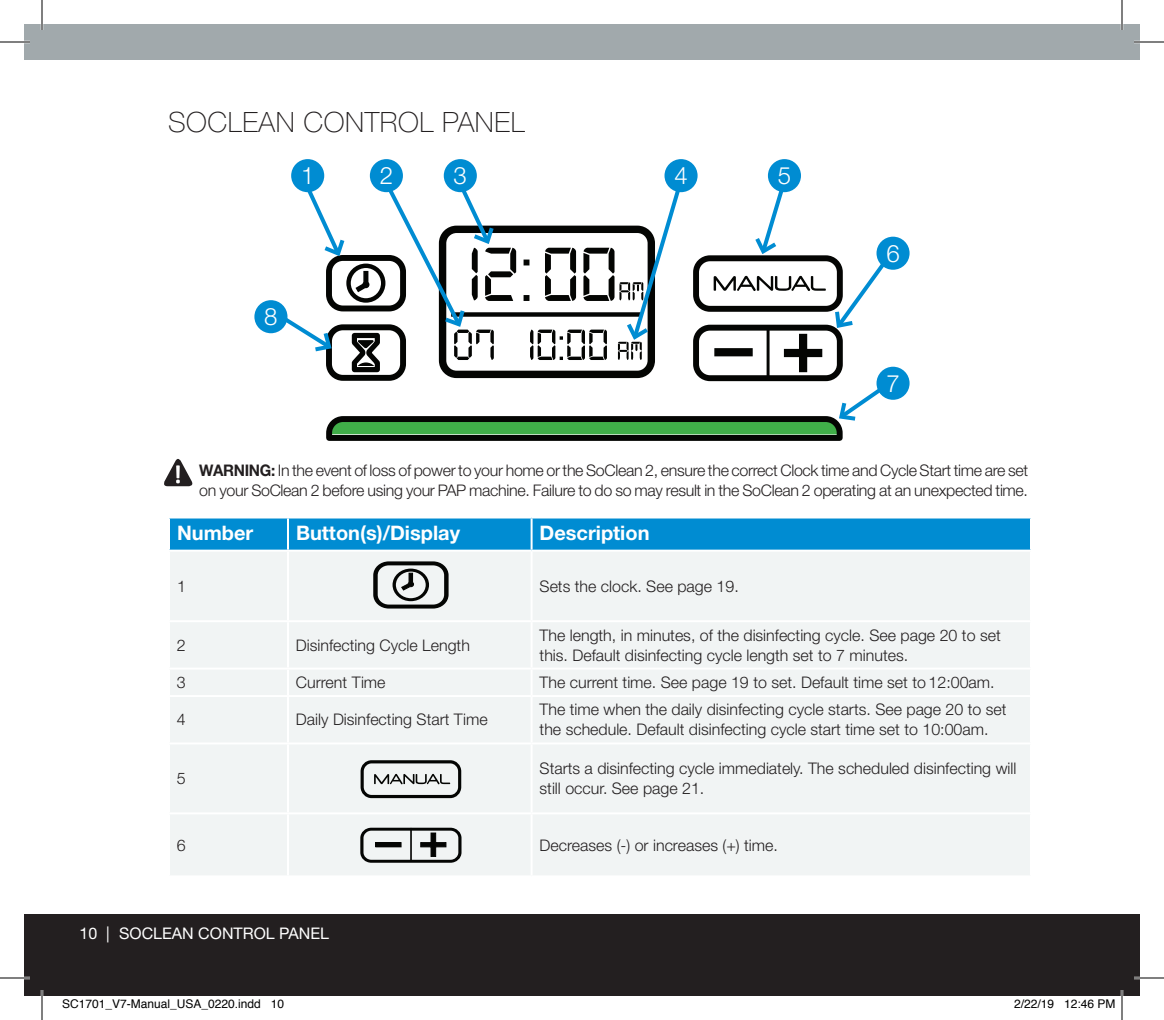
<style>
.page{position:relative;width:1164px;height:1020px;background:#fff}
.page>*{position:absolute;margin:0;border:0;box-sizing:border-box;transform-origin:0 0}
.t1{font:100 28px "Helvetica Neue LT Std";letter-spacing:.02em;color:#231f20}
.t2{font:300 24px "Helvetica Neue LT Std";color:#fff}
.t3{font:700 20px "Helvetica Neue LT Std";color:#fff}
.t4{font:300 16px/20px "Helvetica Neue LT Std";color:#231f20}
.t5{font:300 16px/20px "Helvetica Neue LT Std";letter-spacing:-.02em;color:#231f20}
.t6{font:16px "Helvetica Neue LT Std";color:#fff}
.t7{font:12px "Helvetica";color:#000}
.s1{font-weight:700}
</style>
<div class="page">
<div style="left:24px;top:915px;width:1116px;height:81px;background:#231f20"></div>
<div style="left:24px;top:24px;width:1116px;height:35px;background:#a1a9ac"></div>
<svg style="left:326px;top:434px;width:517px;height:7px;background:#212721"></svg>
<svg style="left:278px;top:180px;width:625px;height:254px"></svg>
<div style="left:291px;top:159px;width:33px;height:33px;background:#008cd2;border-radius:50%"></div>
<div style="left:370px;top:159px;width:33px;height:33px;background:#008cd2;border-radius:50%"></div>
<div style="left:444px;top:159px;width:33px;height:33px;background:#008cd2;border-radius:50%"></div>
<div style="left:665px;top:159px;width:33px;height:33px;background:#008cd2;border-radius:50%"></div>
<div style="left:768px;top:159px;width:33px;height:33px;background:#008cd2;border-radius:50%"></div>
<div style="left:877px;top:237px;width:33px;height:33px;background:#008cd2;border-radius:50%"></div>
<div style="left:877px;top:367px;width:33px;height:33px;background:#008cd2;border-radius:50%"></div>
<div style="left:254px;top:300px;width:33px;height:33px;background:#008cd2;border-radius:50%"></div>
<div style="left:170px;top:519px;width:860px;height:31px;background:#008cd2"></div>
<div style="left:170px;top:552px;width:860px;height:323px;background:#f1f4f4"></div>
<hr style="left:287px;top:552px;width:2px;height:68px;background:#fff">
<hr style="left:531px;top:552px;width:2px;height:68px;background:#fff">
<hr style="left:168px;top:620px;width:120px;height:2px;background:#fff">
<hr style="left:288px;top:620px;width:244px;height:2px;background:#fff">
<hr style="left:287px;top:622px;width:2px;height:46px;background:#fff">
<hr style="left:532px;top:620px;width:500px;height:2px;background:#fff">
<hr style="left:531px;top:622px;width:2px;height:46px;background:#fff">
<hr style="left:168px;top:668px;width:120px;height:2px;background:#fff">
<hr style="left:288px;top:668px;width:244px;height:2px;background:#fff">
<hr style="left:287px;top:670px;width:2px;height:25px;background:#fff">
<hr style="left:532px;top:668px;width:500px;height:2px;background:#fff">
<hr style="left:531px;top:670px;width:2px;height:25px;background:#fff">
<hr style="left:168px;top:695px;width:120px;height:2px;background:#fff">
<hr style="left:288px;top:695px;width:244px;height:2px;background:#fff">
<hr style="left:287px;top:697px;width:2px;height:45px;background:#fff">
<hr style="left:532px;top:695px;width:500px;height:2px;background:#fff">
<hr style="left:531px;top:697px;width:2px;height:45px;background:#fff">
<hr style="left:168px;top:742px;width:120px;height:2px;background:#fff">
<hr style="left:288px;top:742px;width:244px;height:2px;background:#fff">
<hr style="left:287px;top:744px;width:2px;height:68px;background:#fff">
<hr style="left:532px;top:742px;width:500px;height:2px;background:#fff">
<hr style="left:531px;top:744px;width:2px;height:68px;background:#fff">
<hr style="left:168px;top:812px;width:120px;height:2px;background:#fff">
<hr style="left:288px;top:812px;width:244px;height:2px;background:#fff">
<hr style="left:287px;top:814px;width:2px;height:61px;background:#fff">
<hr style="left:532px;top:812px;width:500px;height:2px;background:#fff">
<hr style="left:531px;top:814px;width:2px;height:61px;background:#fff">
<hr style="left:287px;top:519px;width:2px;height:31px;background:#fff">
<hr style="left:531px;top:519px;width:2px;height:31px;background:#fff">
<div style="left:373px;top:561px;width:75px;height:48px;border:4px solid #040503;border-radius:13px"></div>
<div style="left:393px;top:569px;width:36px;height:32px;border:3px solid #040503;border-radius:50%"></div>
<svg style="left:400px;top:572px;width:15px;height:19px"></svg>
<div style="left:361px;top:760px;width:100px;height:38px;border:3px solid #040503;border-radius:10px"></div>
<svg style="left:374px;top:774px;width:76px;height:10px"></svg>
<div style="left:360px;top:828px;width:101px;height:35px;border:3px solid #040503;border-radius:9px"></div>
<hr style="left:410px;top:829px;width:2px;height:32px;background:#040503">
<hr style="left:376px;top:843px;width:25px;height:4px;background:#040503">
<div style="left:376px;top:842px;width:25px;height:5px;border:1px solid #040503"></div>
<svg style="left:420px;top:832px;width:27px;height:25px"></svg>
<svg style="left:164px;top:459px;width:29px;height:27px"></svg>
<hr style="left:0;top:41px;width:30px;height:2px;background:#fff">
<hr style="left:1134px;top:41px;width:30px;height:2px;background:#fff">
<hr style="left:0;top:977px;width:30px;height:2px;background:#fff">
<hr style="left:1134px;top:977px;width:30px;height:2px;background:#fff">
<hr style="left:41px;top:0;width:2px;height:30px;background:#fff">
<hr style="left:41px;top:990px;width:2px;height:30px;background:#fff">
<hr style="left:1121px;top:0;width:2px;height:30px;background:#fff">
<hr style="left:1121px;top:990px;width:2px;height:30px;background:#fff">
<hr style="left:0;top:42px;width:30px;height:1px;background:#000">
<hr style="left:1134px;top:42px;width:30px;height:1px;background:#000">
<hr style="left:0;top:978px;width:30px;height:1px;background:#000">
<hr style="left:1134px;top:978px;width:30px;height:1px;background:#000">
<hr style="left:42px;top:0;width:1px;height:30px;background:#000">
<hr style="left:42px;top:990px;width:1px;height:30px;background:#000">
<hr style="left:1122px;top:0;width:1px;height:30px;background:#000">
<hr style="left:1122px;top:990px;width:1px;height:30px;background:#000">
<h1 class="t1" style="left:168px;top:106px;width:358px">SOCLEAN CONTROL PANEL</h1>
<h2 class="t2" style="left:301px;top:161px;width:15px">1</h2>
<h2 class="t2" style="left:380px;top:161px;width:15px">2</h2>
<h2 class="t2" style="left:454px;top:161px;width:15px">3</h2>
<h2 class="t2" style="left:674px;top:161px;width:15px">4</h2>
<h2 class="t2" style="left:778px;top:161px;width:15px">5</h2>
<h2 class="t2" style="left:264px;top:302px;width:15px">8</h2>
<h2 class="t2" style="left:886px;top:239px;width:15px">6</h2>
<h2 class="t2" style="left:886px;top:369px;width:15px">7</h2>
<p class="t5" style="left:199px;top:460px;width:830px"><span class="s1">WARNING:</span> In the event of loss of power to your home or the SoClean 2, ensure the correct Clock time and Cycle Start time are set on your SoClean 2 before using your PAP machine. Failure to do so may result in the SoClean 2 operating at an unexpected time.</p>
<p class="t3" style="left:177px;top:520px;width:78px">Number</p>
<p class="t3" style="left:296px;top:520px;width:166px">Button(s)/Display</p>
<p class="t3" style="left:540px;top:520px;width:111px">Description</p>
<p class="t4" style="left:177px;top:576px;width:10px">1</p>
<p class="t4" style="left:540px;top:576px;width:201px">Sets the clock. See page 19.</p>
<p class="t4" style="left:177px;top:635px;width:10px">2</p>
<p class="t4" style="left:296px;top:635px;width:175px">Disinfecting Cycle Length</p>
<p class="t4" style="left:540px;top:625px;width:463px">The length, in minutes, of the disinfecting cycle. See page 20 to set this. Default disinfecting cycle length set to 7 minutes.</p>
<p class="t4" style="left:177px;top:672px;width:10px">3</p>
<p class="t4" style="left:296px;top:672px;width:91px">Current Time</p>
<p class="t4" style="left:540px;top:672px;width:457px">The current time. See page 19 to set. Default time set to 12:00am.</p>
<p class="t4" style="left:177px;top:709px;width:10px">4</p>
<p class="t4" style="left:296px;top:709px;width:193px">Daily Disinfecting Start Time</p>
<p class="t4" style="left:540px;top:699px;width:469px">The time when the daily disinfecting cycle starts. See page 20 to set the schedule. Default disinfecting cycle start time set to 10:00am.</p>
<p class="t4" style="left:177px;top:768px;width:10px">5</p>
<p class="t4" style="left:540px;top:758px;width:478px">Starts a disinfecting cycle immediately. The scheduled disinfecting will still occur. See page 21.</p>
<p class="t4" style="left:177px;top:835px;width:10px">6</p>
<p class="t4" style="left:540px;top:835px;width:240px">Decreases (-) or increases (+) time.</p>
<p class="t6" style="left:79px;top:924px;width:251px">10 | SOCLEAN CONTROL PANEL</p>
<p class="t7" style="left:62px;top:995px;width:224px">SC1701_V7-Manual_USA_0220.indd 10</p>
<p class="t7" style="left:1014px;top:995px;width:103px">2/22/19 12:46 PM</p>
</div>
